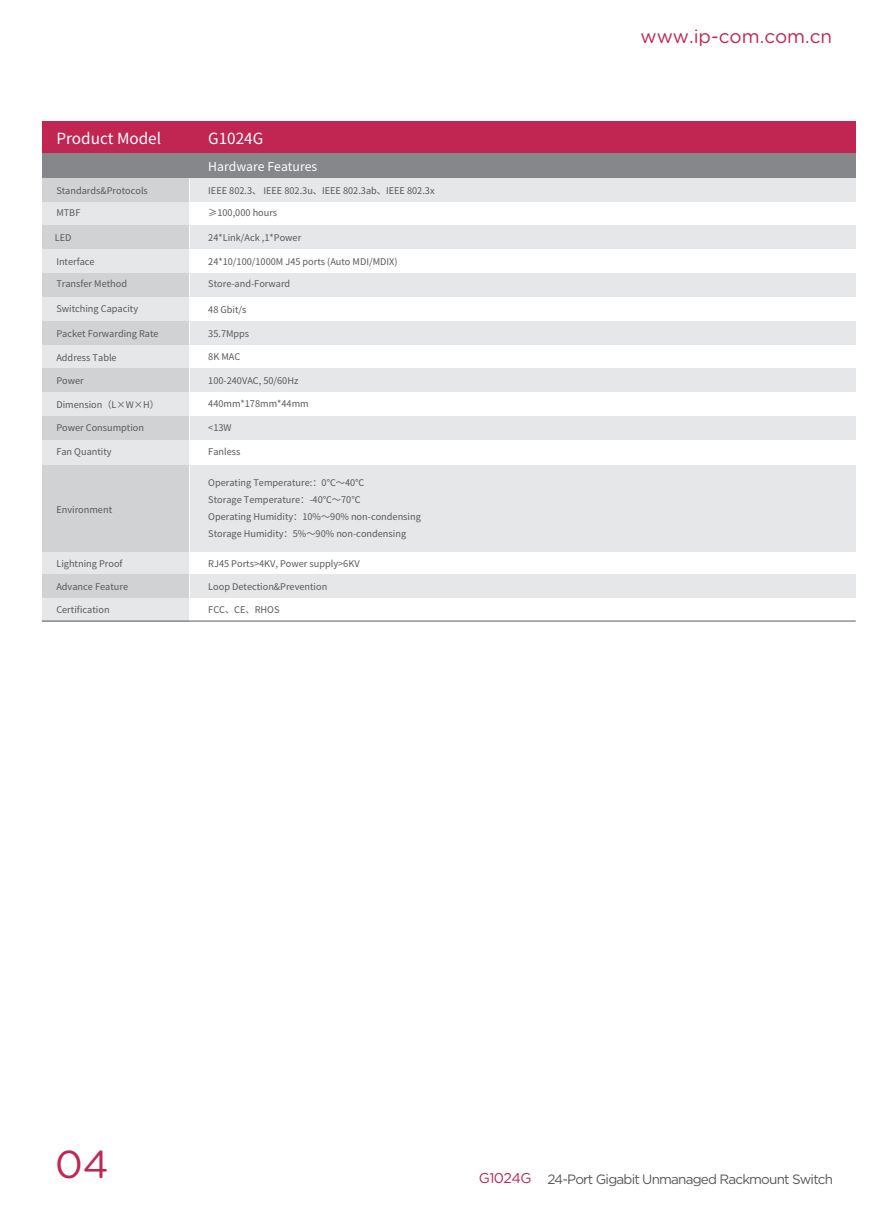
<style>
.page{position:relative;width:893px;height:1212px;background:#fff}
.page>*{position:absolute;margin:0;border:0;box-sizing:border-box;transform-origin:0 0}
.t1{font:38.85px "Gotham Rounded";color:#c12652}
.t2{font:18.9px "Gotham Rounded";color:#c12652}
.t3{font:15.3px "Source Han Sans CN";color:#fff}
.t4{font:13.5px "Gotham";letter-spacing:-.06em;color:#57585a}
.t5{font:12.3px "Source Han Sans CN";color:#fff}
.t6{font:9.15px/17.1px "Source Han Sans CN";color:#57585a}
.s1{font-family:"Gotham Rounded";font-size:14.25px;color:#c12652}
</style>
<div class="page">
<div style="left:42px;top:161px;width:146px;height:460px;background:#e6e7e9"></div>
<div style="left:42px;top:121px;width:814px;height:33px;background:#c12652"></div>
<div style="left:190px;top:178px;width:665px;height:24px;background:#e6e7e9"></div>
<div style="left:190px;top:226px;width:665px;height:23px;background:#e6e7e9"></div>
<div style="left:42px;top:178px;width:146px;height:24px;background:#d1d2d4"></div>
<div style="left:42px;top:226px;width:146px;height:23px;background:#d1d2d4"></div>
<div style="left:190px;top:273px;width:665px;height:24px;background:#e6e7e9"></div>
<div style="left:42px;top:273px;width:146px;height:24px;background:#d1d2d4"></div>
<div style="left:42px;top:153px;width:814px;height:25px;background:#86878b"></div>
<div style="left:190px;top:321px;width:665px;height:23px;background:#e6e7e9"></div>
<div style="left:42px;top:321px;width:146px;height:23px;background:#d1d2d4"></div>
<div style="left:190px;top:368px;width:665px;height:24px;background:#e6e7e9"></div>
<div style="left:42px;top:368px;width:146px;height:24px;background:#d1d2d4"></div>
<div style="left:190px;top:416px;width:665px;height:23px;background:#e6e7e9"></div>
<div style="left:42px;top:416px;width:146px;height:23px;background:#d1d2d4"></div>
<div style="left:190px;top:574px;width:665px;height:24px;background:#e6e7e9"></div>
<div style="left:42px;top:574px;width:146px;height:24px;background:#d1d2d4"></div>
<div style="left:190px;top:465px;width:665px;height:86px;background:#e6e7e9"></div>
<div style="left:42px;top:465px;width:146px;height:86px;background:#d1d2d4"></div>
<hr style="left:42px;top:621px;width:814px;height:1px;background:#57585a">
<h2 class="t2" style="left:640px;top:23px;width:193px">www.ip-com.com.cn</h2>
<h3 class="t3" style="left:56px;top:129px;width:106px">Product Model</h3>
<h3 class="t3" style="left:208px;top:129px;width:57px">G1024G</h3>
<h3 class="t5" style="left:208px;top:159px;width:111px">Hardware Features</h3>
<p class="t6" style="left:56px;top:182px;width:93px">Standards&amp;Protocols</p>
<p class="t6" style="left:56px;top:205px;width:26px">MTBF</p>
<p class="t6" style="left:55px;top:229px;width:18px">LED</p>
<p class="t6" style="left:56px;top:253px;width:40px">Interface</p>
<p class="t6" style="left:56px;top:275px;width:72px">Transfer Method</p>
<p class="t6" style="left:56px;top:300px;width:83px">Switching Capacity</p>
<p class="t6" style="left:56px;top:325px;width:104px">Packet Forwarding Rate</p>
<p class="t6" style="left:56px;top:349px;width:62px">Address Table</p>
<p class="t6" style="left:56px;top:372px;width:29px">Power</p>
<p class="t6" style="left:56px;top:397px;width:104px">Dimension（L×W×H）</p>
<p class="t6" style="left:56px;top:420px;width:89px">Power Consumption</p>
<p class="t6" style="left:56px;top:443px;width:57px">Fan Quantity</p>
<p class="t6" style="left:208px;top:182px;width:228px">IEEE 802.3、 IEEE 802.3u、IEEE 802.3ab、IEEE 802.3x</p>
<p class="t6" style="left:208px;top:229px;width:95px">24*Link/Ack ,1*Power</p>
<p class="t6" style="left:208px;top:253px;width:191px">24*10/100/1000M J45 ports (Auto MDI/MDIX)</p>
<p class="t6" style="left:208px;top:275px;width:84px">Store-and-Forward</p>
<p class="t6" style="left:208px;top:301px;width:40px">48 Gbit/s</p>
<p class="t6" style="left:208px;top:205px;width:71px">≥100,000 hours</p>
<p class="t6" style="left:208px;top:325px;width:43px">35.7Mpps</p>
<p class="t6" style="left:208px;top:348px;width:34px">8K MAC</p>
<p class="t6" style="left:208px;top:373px;width:92px">100-240VAC, 50/60Hz</p>
<p class="t6" style="left:208px;top:396px;width:102px">440mm*178mm*44mm</p>
<p class="t6" style="left:208px;top:420px;width:25px">&lt;13W</p>
<p class="t6" style="left:208px;top:443px;width:34px">Fanless</p>
<p class="t6" style="left:56px;top:501px;width:57px">Environment</p>
<p class="t6" style="left:208px;top:474px;width:214px">Operating Temperature:：0℃～40℃<br>Storage Temperature：-40℃～70℃<br>Operating Humidity：10%～90% non-condensing Storage Humidity：5%～90% non-condensing</p>
<p class="t6" style="left:56px;top:556px;width:68px">Lightning Proof</p>
<p class="t6" style="left:56px;top:579px;width:73px">Advance Feature</p>
<p class="t6" style="left:56px;top:601px;width:55px">Certification</p>
<p class="t6" style="left:208px;top:556px;width:153px">RJ45 Ports&gt;4KV, Power supply&gt;6KV</p>
<p class="t6" style="left:208px;top:579px;width:121px">Loop Detection&amp;Prevention</p>
<p class="t6" style="left:208px;top:601px;width:73px">FCC、CE、RHOS</p>
<h1 class="t1" style="left:55px;top:1137px;width:55px">04</h1>
<h3 class="t4" style="left:479px;top:1171px;width:356px"><span class="s1">G1024G</span> 24-Port Gigabit Unmanaged Rackmount Switch</h3>
</div>
